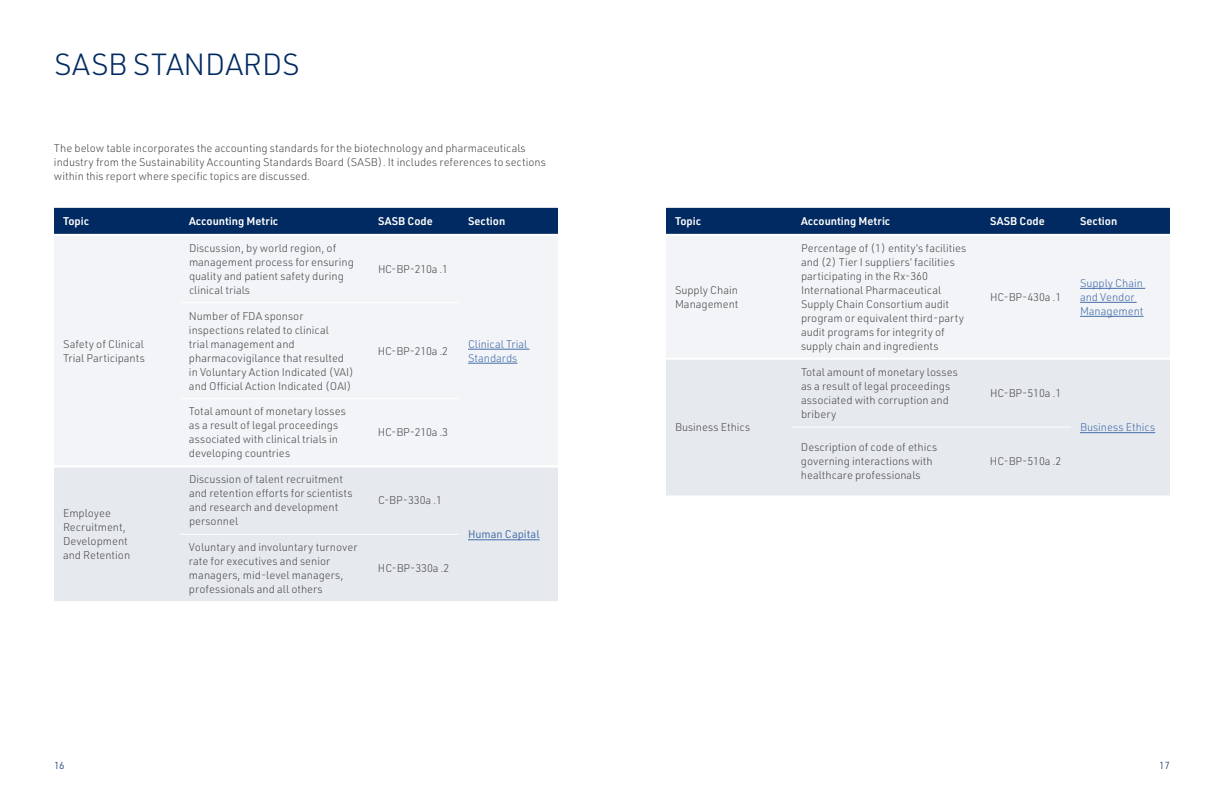
<style>
.page{position:relative;width:1224px;height:792px;background:#fff}
.page>*{position:absolute;margin:0;border:0;box-sizing:border-box;transform-origin:0 0}
.t1{font:300 30px "URWDIN";letter-spacing:-.01em;color:#002a61}
.t2{font:300 11px/14px "URWDIN";color:#4d4d4f}
.t3{font:600 11px "URWDIN";color:#fff}
.t4{font:300 11px/14px "URWDIN";color:#456da9}
.t5{font:11px "URWDIN";color:#456da9}
.t6{font:300 10px "URWDIN";color:#002a61}
</style>
<div class="page">
<div style="left:54px;top:208px;width:504px;height:26px;background:#002a61"></div>
<div style="left:54px;top:236px;width:504px;height:229px;background:#f2f4f7"></div>
<div style="left:54px;top:467px;width:504px;height:134px;background:#e6eaef"></div>
<hr style="left:180px;top:398px;width:189px;height:1px;background:#fff">
<hr style="left:369px;top:398px;width:90px;height:1px;background:#fff">
<hr style="left:180px;top:302px;width:189px;height:1px;background:#fff">
<hr style="left:369px;top:302px;width:90px;height:1px;background:#fff">
<hr style="left:180px;top:534px;width:189px;height:1px;background:#fff">
<hr style="left:369px;top:534px;width:90px;height:1px;background:#fff">
<hr style="left:468px;top:349px;width:61px;height:1px;background:#456da9">
<hr style="left:468px;top:363px;width:49px;height:1px;background:#456da9">
<hr style="left:468px;top:539px;width:72px;height:1px;background:#456da9">
<div style="left:666px;top:208px;width:504px;height:26px;background:#002a61"></div>
<div style="left:666px;top:236px;width:504px;height:121px;background:#f2f4f7"></div>
<div style="left:666px;top:360px;width:504px;height:136px;background:#e6eaef"></div>
<hr style="left:792px;top:427px;width:189px;height:1px;background:#fff">
<hr style="left:981px;top:427px;width:90px;height:1px;background:#fff">
<hr style="left:1080px;top:288px;width:65px;height:1px;background:#456da9">
<hr style="left:1080px;top:302px;width:57px;height:1px;background:#456da9">
<hr style="left:1080px;top:316px;width:64px;height:1px;background:#456da9">
<hr style="left:1080px;top:432px;width:75px;height:1px;background:#456da9">
<h1 class="t1" style="left:54px;top:45px;width:247px">SASB STANDARDS</h1>
<p class="t2" style="left:54px;top:141px;width:493px">The below table incorporates the accounting standards for the biotechnology and pharmaceuticals industry from the Sustainability Accounting Standards Board (SASB). It includes references to sections within this report where specific topics are discussed.</p>
<p class="t3" style="left:63px;top:214px;width:27px">Topic</p>
<p class="t3" style="left:189px;top:214px;width:91px">Accounting Metric</p>
<p class="t3" style="left:378px;top:214px;width:56px">SASB Code</p>
<p class="t3" style="left:468px;top:214px;width:39px">Section</p>
<p class="t2" style="left:63px;top:336px;width:83px">Safety of Clinical<br>Trial Participants</p>
<p class="t2" style="left:63px;top:506px;width:69px">Employee<br>Recruitment,<br>Development and Retention</p>
<p class="t2" style="left:189px;top:240px;width:166px">Discussion, by world region, of management process for ensuring quality and patient safety during clinical trials</p>
<p class="t2" style="left:189px;top:308px;width:166px">Number of FDA sponsor inspections related to clinical<br>trial management and pharmacovigilance that resulted in Voluntary Action Indicated (VAI) and Official Action Indicated (OAI)</p>
<p class="t2" style="left:189px;top:404px;width:158px">Total amount of monetary losses as a result of legal proceedings associated with clinical trials in developing countries</p>
<p class="t2" style="left:189px;top:472px;width:165px">Discussion of talent recruitment and retention efforts for scientists and research and development personnel</p>
<p class="t2" style="left:189px;top:540px;width:170px">Voluntary and involuntary turnover rate for executives and senior managers, mid-level managers, professionals and all others</p>
<p class="t2" style="left:378px;top:261px;width:72px">HC-BP-210a .1</p>
<p class="t2" style="left:378px;top:343px;width:72px">HC-BP-210a .2</p>
<p class="t4" style="left:468px;top:336px;width:61px">Clinical Trial<br>Standards</p>
<p class="t2" style="left:378px;top:425px;width:72px">HC-BP-210a .3</p>
<p class="t2" style="left:378px;top:493px;width:66px">C-BP-330a .1</p>
<p class="t2" style="left:378px;top:561px;width:73px">HC-BP-330a .2</p>
<p class="t5" style="left:468px;top:527px;width:73px">Human Capital</p>
<p class="t3" style="left:675px;top:214px;width:27px">Topic</p>
<p class="t3" style="left:801px;top:214px;width:91px">Accounting Metric</p>
<p class="t3" style="left:990px;top:214px;width:56px">SASB Code</p>
<p class="t3" style="left:1080px;top:214px;width:39px">Section</p>
<p class="t2" style="left:675px;top:282px;width:65px">Supply Chain<br>Management</p>
<p class="t2" style="left:675px;top:420px;width:77px">Business Ethics</p>
<p class="t2" style="left:801px;top:241px;width:167px">Percentage of (1) entity’s facilities and (2) Tier I suppliers’ facilities participating in the Rx-360<br>International Pharmaceutical<br>Supply Chain Consortium audit program or equivalent third-party audit programs for integrity of supply chain and ingredients</p>
<p class="t2" style="left:801px;top:365px;width:158px">Total amount of monetary losses as a result of legal proceedings associated with corruption and bribery</p>
<p class="t2" style="left:801px;top:440px;width:138px">Description of code of ethics governing interactions with healthcare professionals</p>
<p class="t2" style="left:990px;top:290px;width:73px">HC-BP-430a .1</p>
<p class="t4" style="left:1080px;top:275px;width:65px">Supply Chain and Vendor<br>Management</p>
<p class="t2" style="left:990px;top:386px;width:73px">HC-BP-510a .1</p>
<p class="t2" style="left:990px;top:454px;width:73px">HC-BP-510a .2</p>
<p class="t4" style="left:1080px;top:420px;width:77px">Business Ethics</p>
<p class="t6" style="left:54px;top:758px;width:12px">16</p>
<p class="t6" style="left:1159px;top:758px;width:12px">17</p>
</div>
